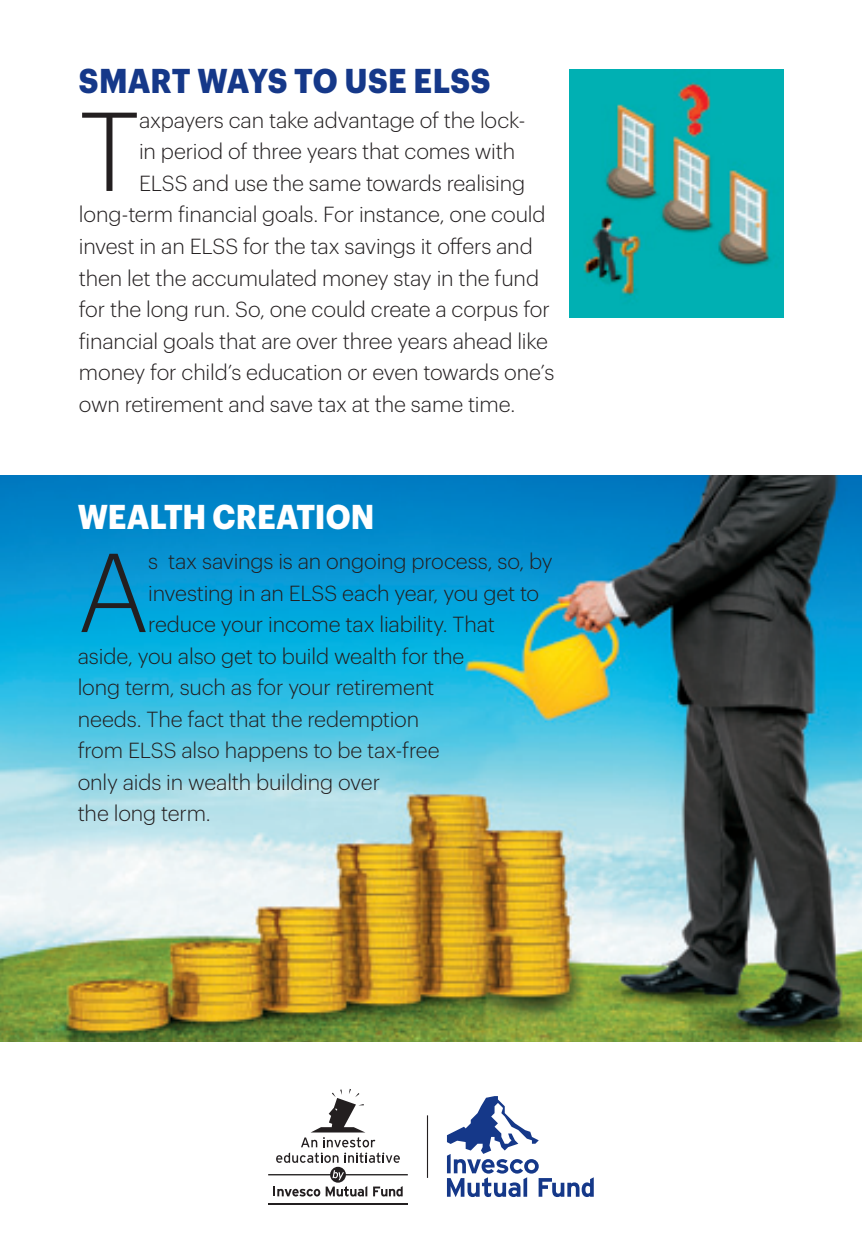
<style>
.page{position:relative;width:862px;height:1244px;background:#fff}
.page>*{position:absolute;margin:0;border:0;box-sizing:border-box;transform-origin:0 0}
.t1{font:300 109.58px "Graphik";color:#231f20}
.t2{font:700 33.75px "Graphik";letter-spacing:.005em;color:#153889;scale:.9 1}
.t3{font:700 33.75px "Graphik";letter-spacing:-.005em;color:#fff;scale:.9 1}
.t4{font:300 21.38px "Graphik";letter-spacing:-.01em;color:#231f20}
</style>
<div class="page">
<img style="left:0;top:475px;width:861px;height:566px">
<img style="left:569px;top:70px;width:213px;height:247px">
<svg style="left:447px;top:1096px;width:146px;height:101px"></svg>
<hr style="left:268px;top:1203px;width:139px;height:1px;background:#231f20">
<svg style="left:268px;top:1089px;width:139px;height:107px"></svg>
<hr style="left:426px;top:1115px;width:2px;height:63px;background:#231f20">
<h2 class="t2" style="left:79px;top:55px;width:458px">SMART WAYS TO USE ELSS</h2>
<h1 class="t1" style="left:79px;top:71px;width:63px">T</h1>
<p class="t4" style="left:139px;top:105px;width:388px">axpayers can take advantage of the lock-</p>
<p class="t4" style="left:139px;top:136px;width:377px">in period of three years that comes with</p>
<p class="t4" style="left:139px;top:168px;width:387px">ELSS and use the same towards realising</p>
<p class="t4" style="left:79px;top:199px;width:468px">long-term financial goals. For instance, one could</p>
<p class="t4" style="left:79px;top:231px;width:455px">invest in an ELSS for the tax savings it offers and</p>
<p class="t4" style="left:79px;top:262px;width:461px">then let the accumulated money stay in the fund</p>
<p class="t4" style="left:79px;top:294px;width:472px">for the long run. So, one could create a corpus for</p>
<p class="t4" style="left:79px;top:325px;width:470px">financial goals that are over three years ahead like</p>
<p class="t4" style="left:79px;top:357px;width:476px">money for child’s education or even towards one’s</p>
<p class="t4" style="left:79px;top:388px;width:437px">own retirement and save tax at the same time.</p>
<h2 class="t3" style="left:78px;top:490px;width:331px">WEALTH CREATION</h2>
<h1 class="t1" style="left:78px;top:512px;width:73px">A</h1>
<p class="t4" style="left:148px;top:546px;width:405px">s tax savings is an ongoing process, so, by</p>
<p class="t4" style="left:148px;top:577px;width:392px">investing in an ELSS each year, you get to</p>
<p class="t4" style="left:148px;top:609px;width:348px">reduce your income tax liability. That</p>
<p class="t4" style="left:78px;top:640px;width:388px">aside, you also get to build wealth for the</p>
<p class="t4" style="left:78px;top:672px;width:358px">long term, such as for your retirement</p>
<p class="t4" style="left:78px;top:703px;width:343px">needs. The fact that the redemption</p>
<p class="t4" style="left:78px;top:735px;width:363px">from ELSS also happens to be tax-free</p>
<p class="t4" style="left:78px;top:766px;width:304px">only aids in wealth building over</p>
<p class="t4" style="left:78px;top:798px;width:135px">the long term.</p>
</div>
